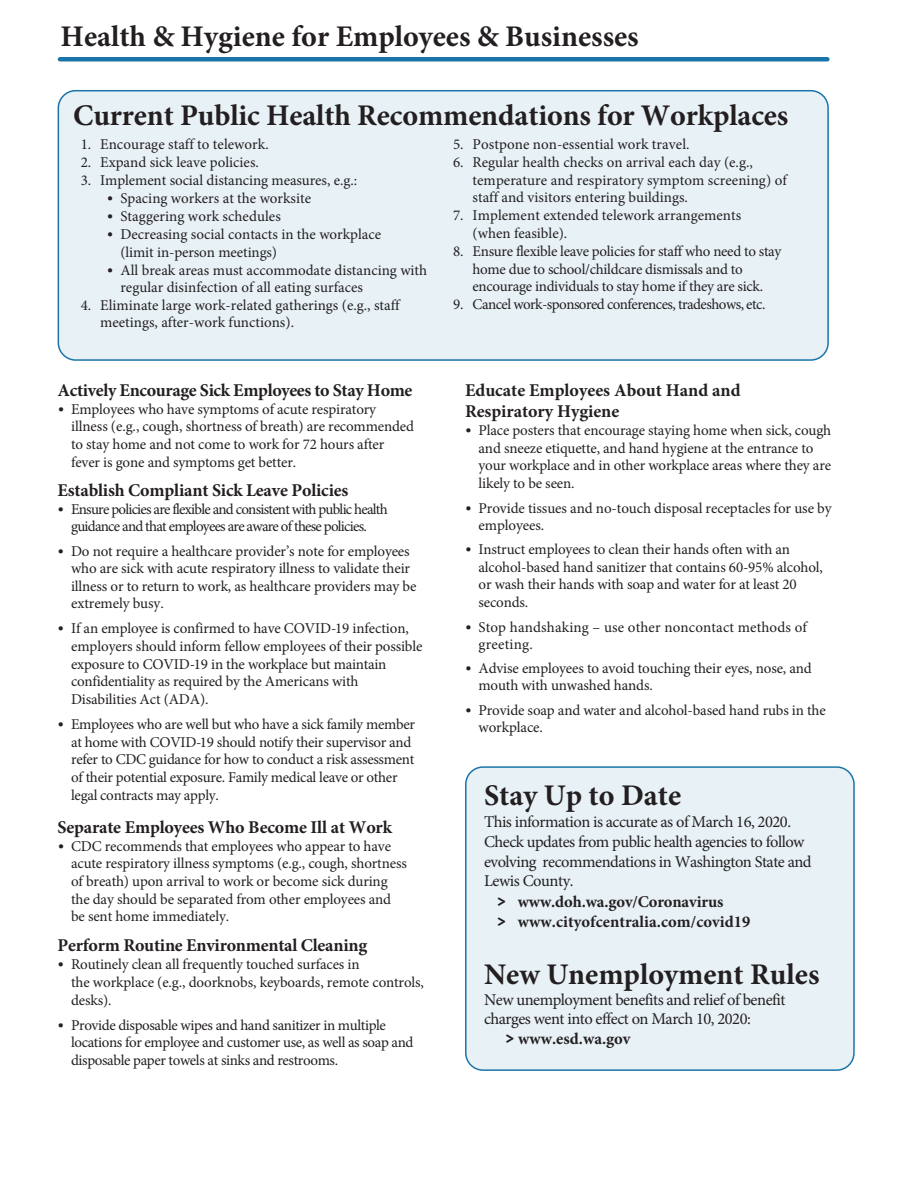
<style>
.page{position:relative;width:918px;height:1188px;background:#fff}
.page>*{position:absolute;margin:0;border:0;box-sizing:border-box;transform-origin:0 0}
.t1{font:700 30px "Minion Pro";color:#231f20}
.t2{font:700 18px/21.6px "Minion Pro";letter-spacing:-.01em;color:#231f20}
.t3{font:16.5px/19.8px "Minion Pro";letter-spacing:-.03em;color:#231f20}
.t4{font:700 16.5px/19.8px "Minion Pro";color:#231f20}
.t5{font:15px/17.5px "Minion Pro";letter-spacing:-.01em;color:#231f20}
.t6{font:15px/16.8px "Minion Pro";letter-spacing:-.05em;color:#231f20;text-align:center}
.t7{font:15px/16.8px "Minion Pro";letter-spacing:.01em;color:#231f20}
.t8{font:15px "Minion Pro";letter-spacing:-.035em;color:#231f20}
.s1{font-family:"PT Sans Pro"}
</style>
<div class="page">
<hr style="left:60px;top:57px;width:767px;height:4px;background:#1a74a9">
<div style="left:466px;top:767px;width:388px;height:303px;background:#e8f1f6;border-radius:17px"></div>
<div style="left:465px;top:766px;width:390px;height:305px;border:2px solid #1a74a9;border-radius:17px"></div>
<div style="left:58px;top:91px;width:770px;height:269px;background:#e8f1f6;border-radius:17px"></div>
<div style="left:58px;top:90px;width:771px;height:271px;border:2px solid #1a74a9;border-radius:17px"></div>
<h1 class="t1" style="left:61px;top:16px;width:580px">Health &amp; Hygiene for Employees &amp; Businesses</h1>
<h1 class="t1" style="left:73px;top:94px;width:717px">Current Public Health Recommendations for Workplaces</h1>
<p class="t5" style="left:81px;top:136px;width:190px">1. Encourage staff to telework.</p>
<p class="t5" style="left:81px;top:154px;width:180px">2. Expand sick leave policies.</p>
<p class="t5" style="left:81px;top:172px;width:278px">3. Implement social distancing measures, e.g.:</p>
<p class="t5" style="left:107px;top:190px;width:206px"><span class="s1">•</span> Spacing workers at the worksite</p>
<p class="t5" style="left:107px;top:208px;width:176px"><span class="s1">•</span> Staggering work schedules</p>
<p class="t5" style="left:120px;top:226px;width:262px;line-height:18px;text-indent:-14px"><span class="s1">•</span> Decreasing social contacts in the workplace (limit in-person meetings)</p>
<p class="t5" style="left:120px;top:262px;width:308px;line-height:16.8px;text-indent:-14px"><span class="s1">•</span> All break areas must accommodate distancing with regular disinfection of all eating surfaces</p>
<p class="t5" style="left:100px;top:297px;width:301px;line-height:16.8px;text-indent:-19px">4. Eliminate large work-related gatherings (e.g., staff meetings, after-work functions).</p>
<p class="t2" style="left:58px;top:379px;width:356px">Actively Encourage Sick Employees to Stay Home</p>
<p class="t5" style="left:71px;top:400px;width:345px;text-indent:-13px"><span class="s1">•</span> Employees who have symptoms of acute respiratory illness (e.g., cough, shortness of breath) are recommended to stay home and not come to work for 72 hours after fever is gone and symptoms get better.</p>
<p class="t2" style="left:58px;top:479px;width:292px">Establish Compliant Sick Leave Policies</p>
<p class="t6" style="left:58px;top:501px;width:332px"><span class="s1">•</span> Ensure policies are flexible and consistent with public health guidance and that employees are aware of these policies.</p>
<p class="t5" style="left:71px;top:542px;width:347px;text-indent:-14px"><span class="s1">•</span> Do not require a healthcare provider’s note for employees who are sick with acute respiratory illness to validate their illness or to return to work, as healthcare providers may be extremely busy.</p>
<p class="t5" style="left:71px;top:620px;width:353px;text-indent:-13px"><span class="s1">•</span> If an employee is confirmed to have COVID-19 infection, employers should inform fellow employees of their possible exposure to COVID-19 in the workplace but maintain confidentiality as required by the Americans with Disabilities Act (ADA).</p>
<p class="t5" style="left:71px;top:715px;width:345px;text-indent:-14px"><span class="s1">•</span> Employees who are well but who have a sick family member at home with COVID-19 should notify their supervisor and refer to CDC guidance for how to conduct a risk assessment of their potential exposure. Family medical leave or other legal contracts may apply.</p>
<p class="t2" style="left:58px;top:816px;width:336px">Separate Employees Who Become Ill at Work</p>
<p class="t5" style="left:71px;top:837px;width:337px;text-indent:-13px"><span class="s1">•</span> CDC recommends that employees who appear to have acute respiratory illness symptoms (e.g., cough, shortness of breath) upon arrival to work or become sick during the day should be separated from other employees and be sent home immediately.</p>
<p class="t2" style="left:58px;top:934px;width:311px">Perform Routine Environmental Cleaning</p>
<p class="t5" style="left:71px;top:955px;width:354px;line-height:18px;text-indent:-14px"><span class="s1">•</span> Routinely clean all frequently touched surfaces in<br>the workplace (e.g., doorknobs, keyboards, remote controls, desks).</p>
<p class="t5" style="left:71px;top:1016px;width:344px;text-indent:-14px"><span class="s1">•</span> Provide disposable wipes and hand sanitizer in multiple locations for employee and customer use, as well as soap and disposable paper towels at sinks and restrooms.</p>
<p class="t5" style="left:453px;top:136px;width:238px">5. Postpone non-essential work travel.</p>
<p class="t5" style="left:473px;top:154px;width:316px;text-indent:-19px">6. Regular health checks on arrival each day (e.g., temperature and respiratory symptom screening) of staff and visitors entering buildings.</p>
<p class="t5" style="left:473px;top:206px;width:270px;line-height:18px;text-indent:-19px">7. Implement extended telework arrangements (when feasible).</p>
<p class="t5" style="left:473px;top:243px;width:310px;text-indent:-19px">8. Ensure flexible leave policies for staff who need to stay home due to school/childcare dismissals and to encourage individuals to stay home if they are sick.</p>
<p class="t8" style="left:453px;top:294px;width:314px">9. Cancel work-sponsored conferences, tradeshows, etc.</p>
<p class="t2" style="left:465px;top:379px;width:277px">Educate Employees About Hand and<br>Respiratory Hygiene</p>
<p class="t5" style="left:479px;top:422px;width:354px;text-indent:-13px"><span class="s1">•</span> Place posters that encourage staying home when sick, cough and sneeze etiquette, and hand hygiene at the entrance to your workplace and in other workplace areas where they are likely to be seen.</p>
<p class="t5" style="left:479px;top:500px;width:355px;line-height:16.8px;text-indent:-13px"><span class="s1">•</span> Provide tissues and no-touch disposal receptacles for use by employees.</p>
<p class="t5" style="left:479px;top:541px;width:346px;text-indent:-13px"><span class="s1">•</span> Instruct employees to clean their hands often with an alcohol-based hand sanitizer that contains 60-95% alcohol, or wash their hands with soap and water for at least 20 seconds.</p>
<p class="t7" style="left:479px;top:619px;width:330px;text-indent:-13px"><span class="s1">•</span> Stop handshaking – use other noncontact methods of greeting.</p>
<p class="t5" style="left:479px;top:660px;width:335px;line-height:16.8px;text-indent:-13px"><span class="s1">•</span> Advise employees to avoid touching their eyes, nose, and mouth with unwashed hands.</p>
<p class="t5" style="left:479px;top:702px;width:349px;line-height:16.8px;text-indent:-13px"><span class="s1">•</span> Provide soap and water and alcohol-based hand rubs in the workplace.</p>
<h1 class="t1" style="left:484px;top:775px;width:199px">Stay Up to Date</h1>
<p class="t3" style="left:484px;top:812px;width:329px">This information is accurate as of March 16, 2020.<br>Check updates from public health agencies to follow evolving recommendations in Washington State and Lewis County.</p>
<p class="t4" style="left:497px;top:892px;width:255px"><span class="s1">&gt;</span> www.doh.wa.gov/Coronavirus<br><span class="s1">&gt;</span> www.cityofcentralia.com/covid19</p>
<h1 class="t1" style="left:484px;top:953px;width:337px">New Unemployment Rules</h1>
<p class="t3" style="left:484px;top:989px;width:303px">New unemployment benefits and relief of benefit charges went into effect on March 10, 2020:</p>
<p class="t4" style="left:505px;top:1029px;width:127px"><span class="s1">&gt;</span> www.esd.wa.gov</p>
</div>
